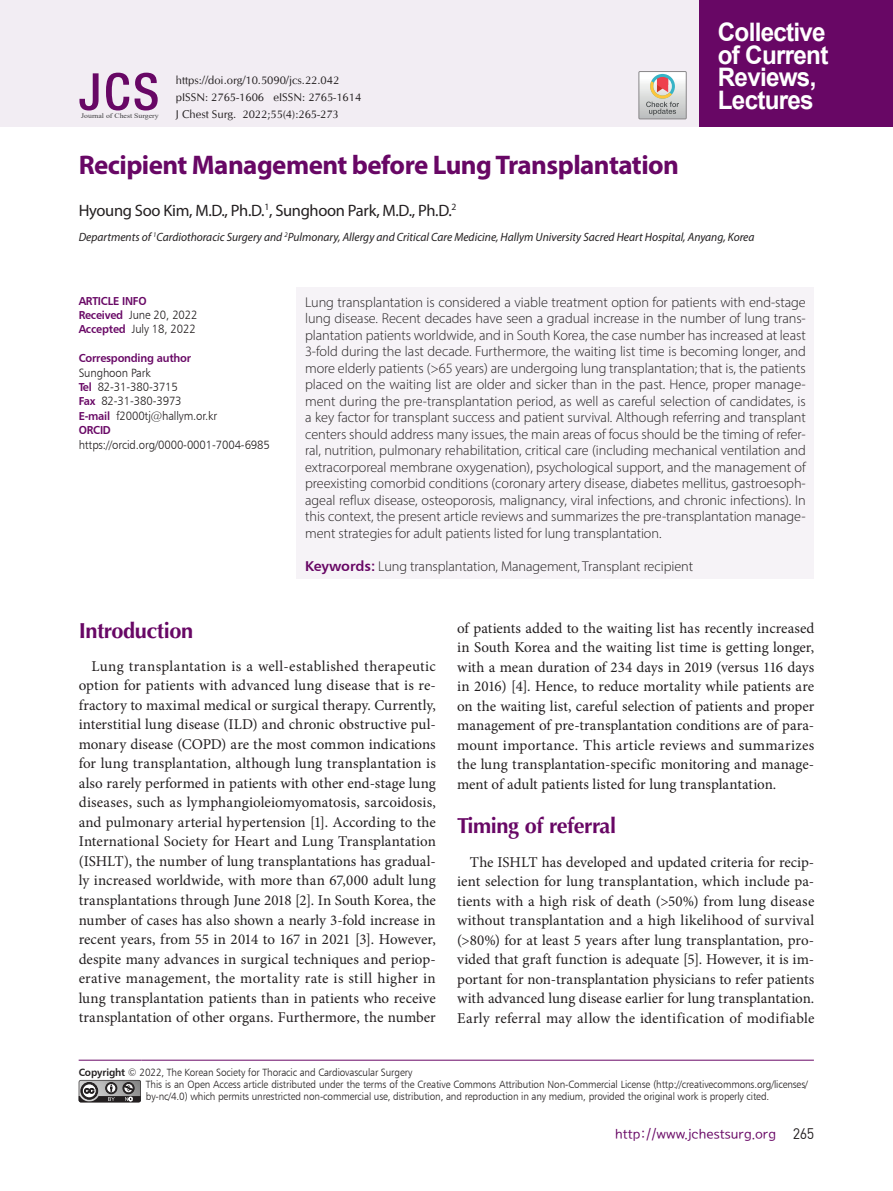
<style>
.page{position:relative;width:893px;height:1191px;background:#fff}
.page>*{position:absolute;margin:0;border:0;box-sizing:border-box;transform-origin:0 0}
.t1{font:500 condensed 51px "Helvetica Neue LT Std";color:#680765}
.t2{font:700 27px "Myriad Pro";letter-spacing:-.02em;color:#680765}
.t3{font:700 25.5px/22.5px "Arial";letter-spacing:-.03em;color:#fff;scale:.95 1}
.t4{font:700 21.75px "Optima LT Std";letter-spacing:-.02em;color:#680765}
.t5{font:16.5px "Myriad Pro";letter-spacing:-.02em;color:#231f20}
.t6{font:15px/19.5px "Minion Pro";letter-spacing:.005em;color:#231f20;text-align:justify}
.t7{font:300 14.25px/16.5px "Myriad Pro";letter-spacing:-.005em;color:#231f20;text-align:justify}
.t8{font:13.5px "Seoul Namsan M";color:#680765}
.t9{font:12px/14.4px "Humanist 777 BT Light B";letter-spacing:-.01em;color:#231f20;scale:.95 1}
.t10{font:italic 12px "Myriad Pro";color:#231f20;scale:.96 1}
.t11{font:11.55px "Humanist 777 BT Bold B";letter-spacing:-.02em;color:#680765;scale:.95 1}
.t12{font:11.25px/17.2px "CG Omega";color:#231f20}
.t13{font:10.5px/12.1px "Humanist 777 BT Light B";letter-spacing:-.01em;color:#231f20;scale:.95 1}
.t14{font:6.9px "Times New Roman";color:#3e3e3f;scale:1.13 1}
.s1{font-family:"Humanist 777 BT Bold B";font-size:11.55px;color:#680765}
.s2{font-family:"Humanist 777 BT Bold B";font-weight:400;color:#680765}
.s3{font-family:"Humanist 777 BT Bold B"}
.s4{font-family:"Dinreg";font-size:15px;color:#231f20}
</style>
<div class="page">
<div style="left:0;top:0;width:893px;height:126px;background:#f2edf3"></div>
<div style="left:699px;top:0;width:194px;height:126px;background:#680765"></div>
<div style="left:297px;top:287px;width:517px;height:292px;background:#f6f3f7"></div>
<hr style="left:79px;top:1060px;width:63px;height:1px;background:#680765">
<hr style="left:142px;top:1060px;width:672px;height:1px;background:#680765">
<svg style="left:79px;top:1080px;width:62px;height:22px"></svg>
<div style="left:639px;top:71px;width:47px;height:48px;border:1px solid #888688"></div>
<svg style="left:639px;top:72px;width:47px;height:47px"></svg>
<h3 class="t3" style="left:718px;top:21px;width:118px">Collective of Current<br>Reviews,<br>Lectures</h3>
<h1 class="t1" style="left:79px;top:61px;width:82px">JCS</h1>
<p class="t14" style="left:81px;top:111px;width:70px">Journal of Chest Surgery</p>
<h2 class="t2" style="left:79px;top:147px;width:602px">Recipient Management before Lung Transplantation</h2>
<p class="t5" style="left:79px;top:200px;width:379px">Hyoung Soo Kim, M.D., Ph.D.<sup>1</sup>, Sunghoon Park, M.D., Ph.D.<sup>2</sup></p>
<p class="t10" style="left:79px;top:229px;width:705px">Departments of <sup>1</sup>Cardiothoracic Surgery and <sup>2</sup>Pulmonary, Allergy and Critical Care Medicine, Hallym University Sacred Heart Hospital, Anyang, Korea</p>
<p class="t12" style="left:176px;top:71px;width:187px">https://doi.org/10.5090/jcs.22.042 pISSN: 2765-1606 eISSN: 2765-1614<br>J Chest Surg. 2022;55(4):265-273</p>
<p class="t11" style="left:79px;top:293px;width:73px">ARTICLE INFO</p>
<p class="t9" style="left:79px;top:307px;width:127px"><span class="s1">Received</span> June 20, 2022<br><span class="s1">Accepted</span> July 18, 2022</p>
<p class="t11" style="left:79px;top:351px;width:120px">Corresponding author</p>
<p class="t9" style="left:79px;top:365px;width:147px">Sunghoon Park<br><span class="s1">Tel</span> 82-31-380-3715<br><span class="s1">Fax</span> 82-31-380-3973<br><span class="s1">E-mail</span> f2000tj@hallym.or.kr</p>
<p class="t11" style="left:79px;top:423px;width:35px">ORCID</p>
<p class="t9" style="left:79px;top:437px;width:203px">https://orcid.org/0000-0001-7004-6985</p>
<p class="t7" style="left:305px;top:293px;width:502px">Lung transplantation is considered a viable treatment option for patients with end-stage lung disease. Recent decades have seen a gradual increase in the number of lung trans&shy;plantation patients worldwide, and in South Korea, the case number has increased at least 3-fold during the last decade. Furthermore, the waiting list time is becoming longer, and more elderly patients (&gt;65 years) are undergoing lung transplantation; that is, the patients placed on the waiting list are older and sicker than in the past. Hence, proper manage&shy;ment during the pre-transplantation period, as well as careful selection of candidates, is a key factor for transplant success and patient survival. Although referring and transplant centers should address many issues, the main areas of focus should be the timing of refer&shy;ral, nutrition, pulmonary rehabilitation, critical care (including mechanical ventilation and extracorporeal membrane oxygenation), psychological support, and the management of preexisting comorbid conditions (coronary artery disease, diabetes mellitus, gastroesoph&shy;ageal reflux disease, osteoporosis, malignancy, viral infections, and chronic infections). In this context, the present article reviews and summarizes the pre-transplantation manage&shy;ment strategies for adult patients listed for lung transplantation.</p>
<p class="t7" style="left:305px;top:557px;width:390px"><span class="s2">Keywords:</span> Lung transplantation, Management, Transplant recipient</p>
<h3 class="t4" style="left:79px;top:617px;width:116px">Introduction</h3>
<p class="t6" style="left:79px;top:656px;width:359px;text-indent:13px">Lung transplantation is a well-established therapeutic option for patients with advanced lung disease that is re&shy;fractory to maximal medical or surgical therapy. Currently, interstitial lung disease (ILD) and chronic obstructive pul&shy;monary disease (COPD) are the most common indications for lung transplantation, although lung transplantation is also rarely performed in patients with other end-stage lung diseases, such as lymphangioleiomyomatosis, sarcoidosis, and pulmonary arterial hypertension [1]. According to the International Society for Heart and Lung Transplantation (ISHLT), the number of lung transplantations has gradual&shy;ly increased worldwide, with more than 67,000 adult lung transplantations through June 2018 [2]. In South Korea, the number of cases has also shown a nearly 3-fold increase in recent years, from 55 in 2014 to 167 in 2021 [3]. However, despite many advances in surgical techniques and periop&shy;erative management, the mortality rate is still higher in lung transplantation patients than in patients who receive transplantation of other organs. Furthermore, the number</p>
<p class="t6" style="left:457px;top:618px;width:359px">of patients added to the waiting list has recently increased in South Korea and the waiting list time is getting longer, with a mean duration of 234 days in 2019 (versus 116 days in 2016) [4]. Hence, to reduce mortality while patients are on the waiting list, careful selection of patients and proper management of pre-transplantation conditions are of para&shy;mount importance. This article reviews and summarizes the lung transplantation-specific monitoring and manage&shy;ment of adult patients listed for lung transplantation.</p>
<h3 class="t4" style="left:457px;top:813px;width:160px">Timing of referral</h3>
<p class="t6" style="left:457px;top:852px;width:359px;text-indent:13px">The ISHLT has developed and updated criteria for recip&shy;ient selection for lung transplantation, which include pa&shy;tients with a high risk of death (&gt;50%) from lung disease without transplantation and a high likelihood of survival (&gt;80%) for at least 5 years after lung transplantation, pro&shy;vided that graft function is adequate [5]. However, it is im&shy;portant for non-transplantation physicians to refer patients with advanced lung disease earlier for lung transplantation.<br>Early referral may allow the identification of modifiable</p>
<p class="t13" style="left:146px;top:1065px;width:698px;text-indent:-67px"><span class="s3">Copyright</span> © 2022, The Korean Society for Thoracic and Cardiovascular Surgery<br>This is an Open Access article distributed under the terms of the Creative Commons Attribution Non-Commercial License (http://creativecommons.org/licenses/ by-nc/4.0) which permits unrestricted non-commercial use, distribution, and reproduction in any medium, provided the original work is properly cited.</p>
<p class="t8" style="left:615px;top:1126px;width:201px">http://www.jchestsurg.org <span class="s4">265</span></p>
</div>
